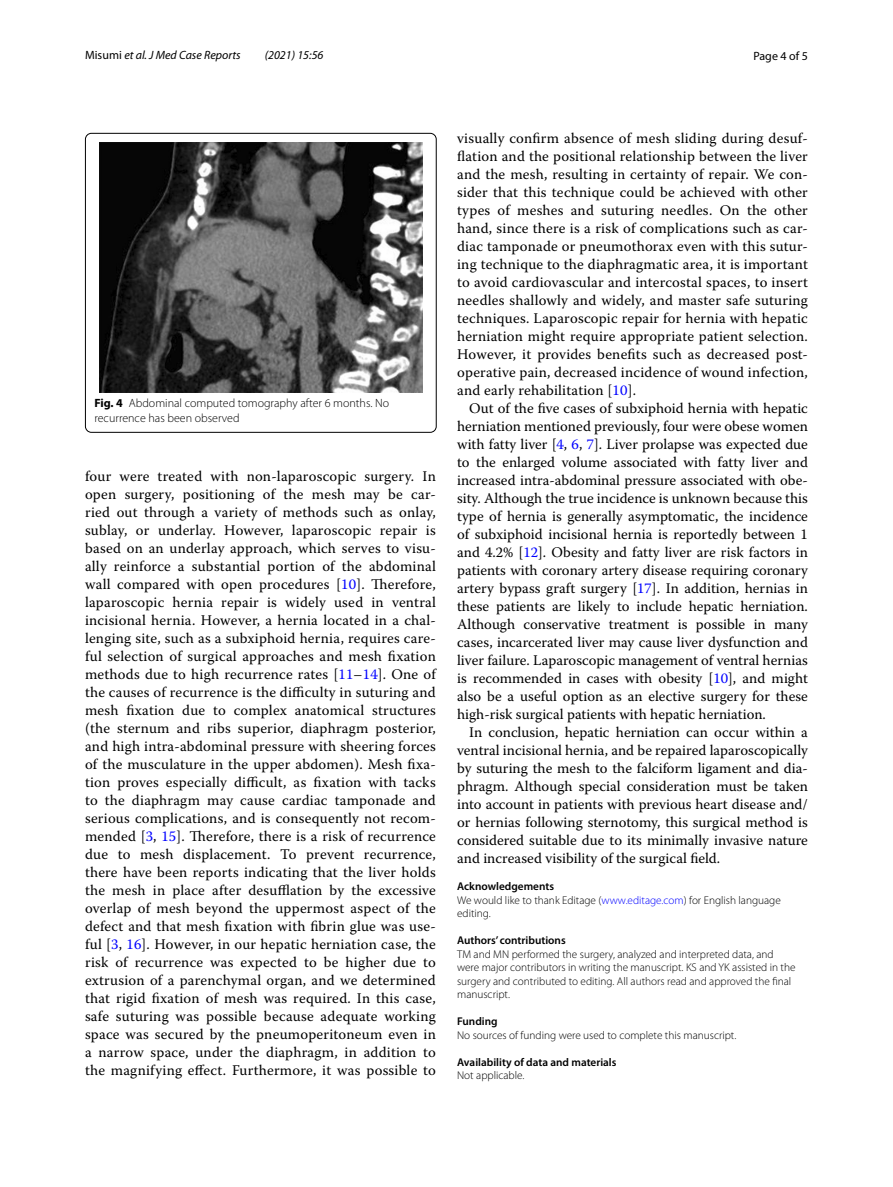
<style>
.page{position:relative;width:893px;height:1187px;background:#fff}
.page>*{position:absolute;margin:0;border:0;box-sizing:border-box;transform-origin:0 0}
.t1{font:14.7px/18px "Warnock Pro";letter-spacing:.01em;color:#000;text-align:justify}
.t2{font:300 12px/15px "Myriad Pro";color:#000}
.t3{font:italic 12px "Myriad Pro";color:#000}
.t4{font:12px "Myriad Pro";color:#000}
.t5{font:300 11.25px/13.5px "Myriad Pro";color:#000}
.t6{font:600 11.25px "Myriad Pro";color:#000}
.s1{font-style:normal}
.s2{font-weight:700}
.s3{color:#00f}
.s4{font-weight:600}
</style>
<div class="page">
<img style="left:99px;top:142px;width:323px;height:250px">
<div style="left:85px;top:133px;width:351px;height:299px;border:1px solid #000;border-radius:6px"></div>
<p class="t3" style="left:85px;top:48px;width:157px"><span class="s1">Misumi</span> et al. J Med Case Reports</p>
<p class="t3" style="left:265px;top:48px;width:60px">(2021) 15:56</p>
<p class="t4" style="left:753px;top:48px;width:56px">Page 4 of 5</p>
<p class="t2" style="left:94px;top:396px;width:296px"><span class="s2">Fig. 4</span> Abdominal computed tomography after 6 months. No recurrence has been observed</p>
<p class="t1" style="left:85px;top:466px;width:352px">four were treated with non-laparoscopic surgery. In open surgery, positioning of the mesh may be car&shy;ried out through a variety of methods such as onlay, sublay, or underlay. However, laparoscopic repair is based on an underlay approach, which serves to visu&shy;ally reinforce a substantial portion of the abdominal wall compared with open procedures [<span class="s3">10</span>]. Therefore, laparoscopic hernia repair is widely used in ventral incisional hernia. However, a hernia located in a chal&shy;lenging site, such as a subxiphoid hernia, requires care&shy;ful selection of surgical approaches and mesh fixation methods due to high recurrence rates [<span class="s3">11</span>–<span class="s3">14</span>]. One of the causes of recurrence is the difficulty in suturing and mesh fixation due to complex anatomical structures (the sternum and ribs superior, diaphragm posterior, and high intra-abdominal pressure with sheering forces of the musculature in the upper abdomen). Mesh fixa&shy;tion proves especially difficult, as fixation with tacks to the diaphragm may cause cardiac tamponade and serious complications, and is consequently not recom&shy;mended [<span class="s3">3</span>, <span class="s3">15</span>]. Therefore, there is a risk of recurrence due to mesh displacement. To prevent recurrence, there have been reports indicating that the liver holds the mesh in place after desufflation by the excessive overlap of mesh beyond the uppermost aspect of the defect and that mesh fixation with fibrin glue was use&shy;ful [<span class="s3">3</span>, <span class="s3">16</span>]. However, in our hepatic herniation case, the risk of recurrence was expected to be higher due to extrusion of a parenchymal organ, and we determined that rigid fixation of mesh was required. In this case, safe suturing was possible because adequate working space was secured by the pneumoperitoneum even in a narrow space, under the diaphragm, in addition to the magnifying effect. Furthermore, it was possible to</p>
<p class="t1" style="left:457px;top:128px;width:352px">visually confirm absence of mesh sliding during desuf&shy;flation and the positional relationship between the liver and the mesh, resulting in certainty of repair. We con&shy;sider that this technique could be achieved with other types of meshes and suturing needles. On the other hand, since there is a risk of complications such as car&shy;diac tamponade or pneumothorax even with this sutur&shy;ing technique to the diaphragmatic area, it is important to avoid cardiovascular and intercostal spaces, to insert needles shallowly and widely, and master safe suturing techniques. Laparoscopic repair for hernia with hepatic herniation might require appropriate patient selection.<br>However, it provides benefits such as decreased post&shy;operative pain, decreased incidence of wound infection, and early rehabilitation [<span class="s3">10</span>].</p>
<p class="t1" style="left:457px;top:398px;width:352px;text-indent:12px">Out of the five cases of subxiphoid hernia with hepatic herniation mentioned previously, four were obese women with fatty liver [<span class="s3">4</span>, <span class="s3">6</span>, <span class="s3">7</span>]. Liver prolapse was expected due to the enlarged volume associated with fatty liver and increased intra-abdominal pressure associated with obe&shy;sity. Although the true incidence is unknown because this type of hernia is generally asymptomatic, the incidence of subxiphoid incisional hernia is reportedly between 1 and 4.2% [<span class="s3">12</span>]. Obesity and fatty liver are risk factors in patients with coronary artery disease requiring coronary artery bypass graft surgery [<span class="s3">17</span>]. In addition, hernias in these patients are likely to include hepatic herniation.<br>Although conservative treatment is possible in many cases, incarcerated liver may cause liver dysfunction and liver failure. Laparoscopic management of ventral hernias is recommended in cases with obesity [<span class="s3">10</span>], and might also be a useful option as an elective surgery for these high-risk surgical patients with hepatic herniation.</p>
<p class="t1" style="left:457px;top:722px;width:352px;text-indent:12px">In conclusion, hepatic herniation can occur within a ventral incisional hernia, and be repaired laparoscopically by suturing the mesh to the falciform ligament and dia&shy;phragm. Although special consideration must be taken into account in patients with previous heart disease and/ or hernias following sternotomy, this surgical method is considered suitable due to its minimally invasive nature and increased visibility of the surgical field.</p>
<p class="t5" style="left:457px;top:879px;width:325px"><span class="s4">Acknowledgements<br></span>We would like to thank Editage (<span class="s3">www.editage.com</span>) for English language editing.</p>
<p class="t6" style="left:457px;top:933px;width:110px">Authors’ contributions</p>
<p class="t5" style="left:457px;top:947px;width:340px">TM and MN performed the surgery, analyzed and interpreted data, and were major contributors in writing the manuscript. KS and YK assisted in the surgery and contributed to editing. All authors read and approved the final manuscript.</p>
<p class="t6" style="left:457px;top:1014px;width:42px">Funding</p>
<p class="t5" style="left:457px;top:1028px;width:281px">No sources of funding were used to complete this manuscript.</p>
<p class="t6" style="left:457px;top:1054px;width:161px">Availability of data and materials</p>
<p class="t5" style="left:457px;top:1068px;width:69px">Not applicable.</p>
</div>
